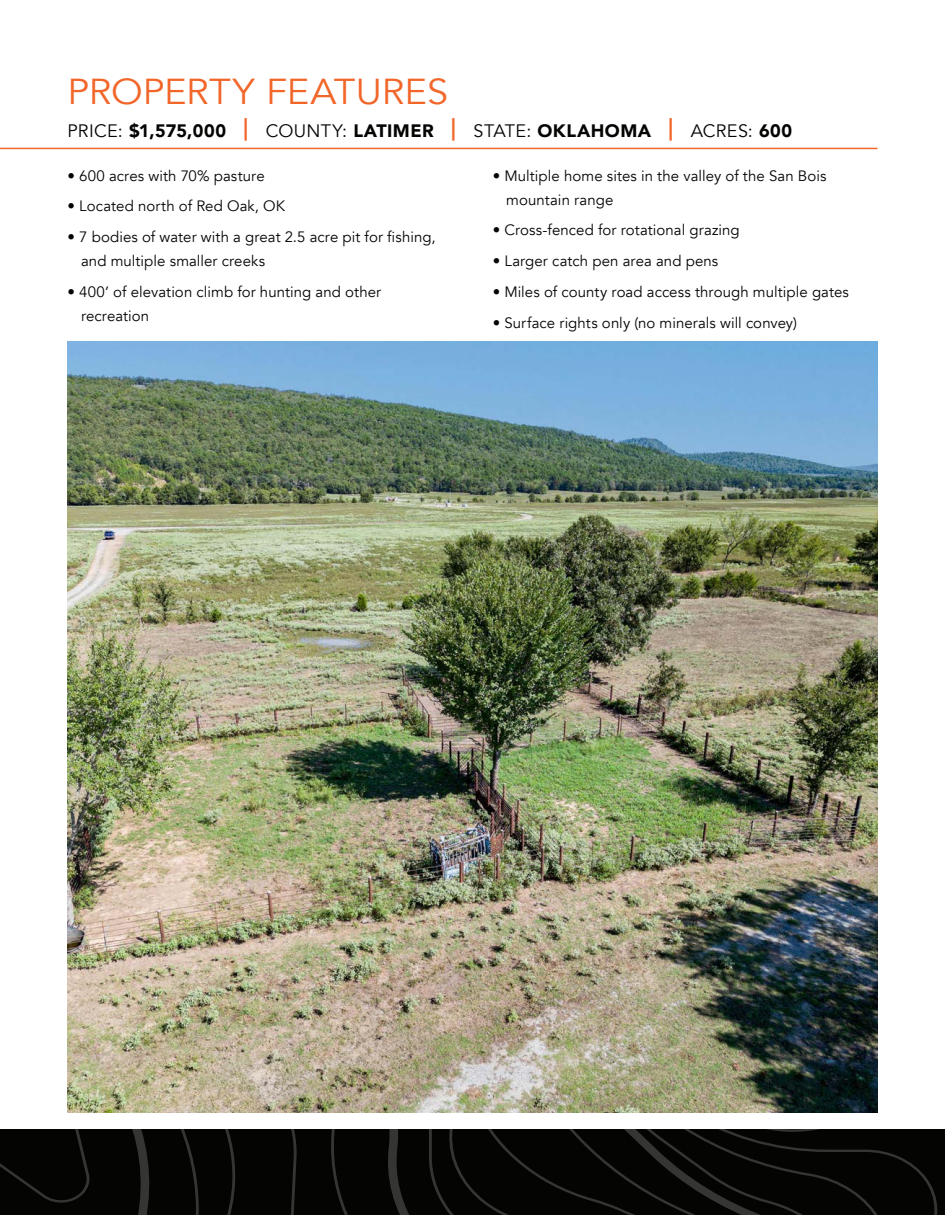
<style>
.page{position:relative;width:945px;height:1215px;background:#fff}
.page>*{position:absolute;margin:0;border:0;box-sizing:border-box;transform-origin:0 0}
.t1{font:36px "Avenir";color:#f2662a;scale:1.05 1}
.t2{font:900 18px "Avenir";letter-spacing:.025em;color:#040503}
.t3{font:15px/24px "Avenir";letter-spacing:.005em;color:#040503}
.s1{font-weight:400}
.s2{font-size:22.5px;color:#f2662a}
</style>
<div class="page">
<img style="left:68px;top:341px;width:810px;height:772px">
<hr style="left:0;top:148px;width:878px;height:1px;background:#f2662a">
<svg style="left:0;top:1129px;width:945px;height:86px;background:#080907"></svg>
<p class="t1" style="left:68px;top:70px;width:364px">PROPERTY FEATURES</p>
<p class="t2" style="left:68px;top:115px;width:726px"><span class="s1">PRICE:</span> $1,575,000 <span class="s2">|</span> <span class="s1">COUNTY:</span> LATIMER <span class="s2">|</span> <span class="s1">STATE:</span> OKLAHOMA <span class="s2">|</span> <span class="s1">ACRES:</span> 600</p>
<p class="t3" style="left:68px;top:164px;width:199px">• 600 acres with 70% pasture</p>
<p class="t3" style="left:68px;top:194px;width:219px">• Located north of Red Oak, OK</p>
<p class="t3" style="left:81px;top:225px;width:356px;text-indent:-14px">• 7 bodies of water with a great 2.5 acre pit for fishing, and multiple smaller creeks</p>
<p class="t3" style="left:81px;top:280px;width:302px;text-indent:-14px">• 400’ of elevation climb for hunting and other recreation</p>
<p class="t3" style="left:506px;top:164px;width:322px;text-indent:-14px">• Multiple home sites in the valley of the San Bois mountain range</p>
<p class="t3" style="left:493px;top:218px;width:248px">• Cross-fenced for rotational grazing</p>
<p class="t3" style="left:493px;top:249px;width:227px">• Larger catch pen area and pens</p>
<p class="t3" style="left:493px;top:280px;width:358px">• Miles of county road access through multiple gates</p>
<p class="t3" style="left:493px;top:311px;width:306px">• Surface rights only (no minerals will convey)</p>
</div>
